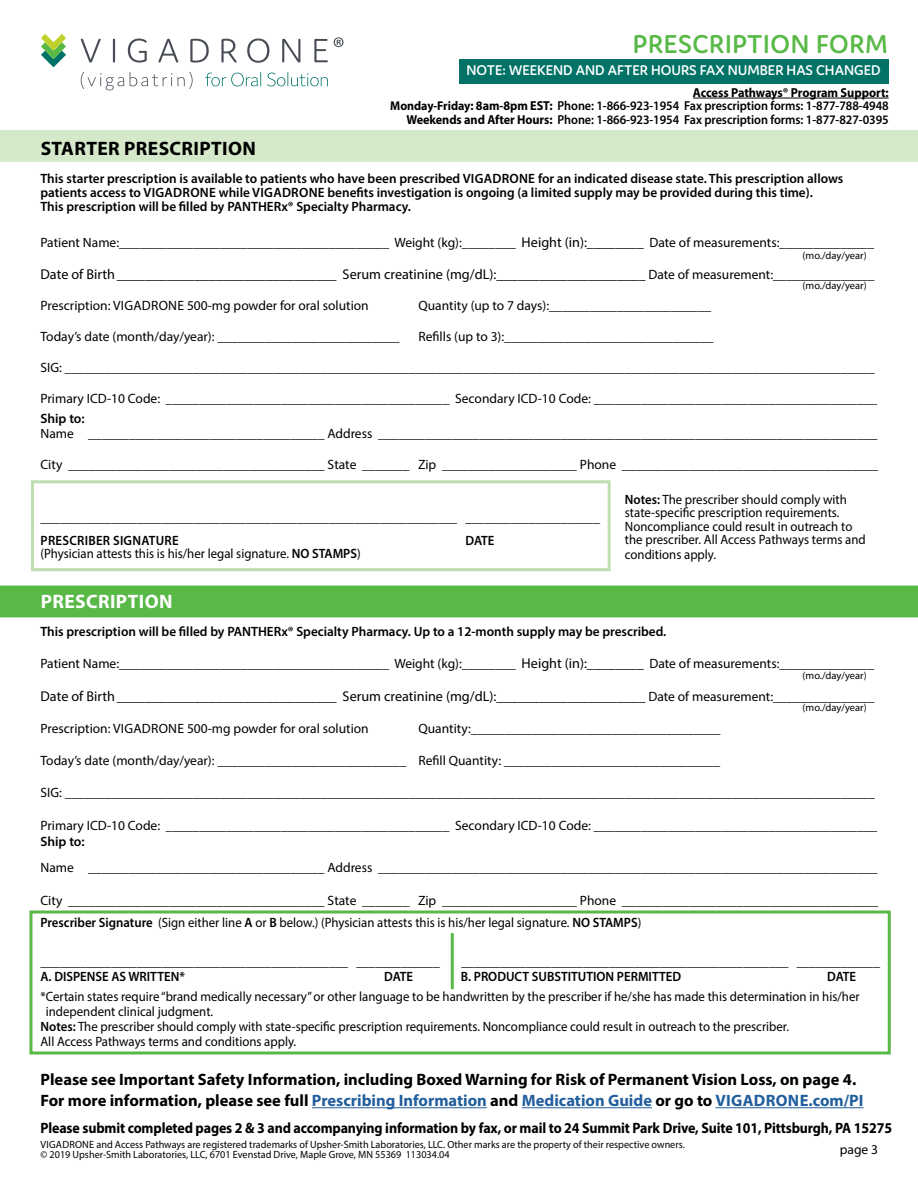
<style>
.page{position:relative;width:918px;height:1188px;background:#fff}
.page>*{position:absolute;margin:0;border:0;box-sizing:border-box;transform-origin:0 0}
.t1{font:600 27.6px "Domus";letter-spacing:.025em;color:#58b947}
.t2{font:700 19.5px "Myriad Pro";letter-spacing:.02em;color:#000}
.t3{font:700 19.5px "Myriad Pro";letter-spacing:.02em;color:#fff}
.t4{font:700 16.5px/21px "Myriad Pro";color:#000}
.t5{font:700 15px "Myriad Pro";letter-spacing:-.01em;color:#000;scale:.93 1}
.t6{font:600 15px "Domus";color:#fff}
.t7{font:14.25px "Myriad Pro";color:#000}
.t8{font:13.5px/22.5px "Myriad Pro";color:#000}
.t9{font:13.5px/13.6px "Myriad Pro";color:#000;scale:.95 1}
.t10{font:600 13.5px/14.2px "Myriad Pro";color:#000}
.t11{font:600 13.5px "Myriad Pro";color:#000;scale:.95 1}
.t12{font:600 13.5px "Myriad Pro";letter-spacing:.02em;color:#000;scale:.95 1}
.t13{font:600 13.05px/13.5px "Myriad Pro";letter-spacing:-.005em;color:#000;text-align:right;scale:.94 1}
.t14{font:10.5px/10.5px "Myriad Pro";color:#000}
.s1{font-weight:700}
.s2{font-weight:700;font-size:12.75px}
.s3{font-size:14.25px}
.s4{font-size:13.5px}
.s5{font-weight:600}
.s6{color:#215e9e}
</style>
<div class="page">
<svg style="left:41px;top:34px;width:25px;height:33px"></svg>
<svg style="left:81px;top:39px;width:20px;height:24px"></svg>
<hr style="left:113px;top:39px;width:2px;height:23px;background:#474c55">
<svg style="left:128px;top:39px;width:19px;height:24px"></svg>
<svg style="left:158px;top:39px;width:20px;height:23px"></svg>
<svg style="left:190px;top:39px;width:19px;height:24px"></svg>
<svg style="left:221px;top:39px;width:16px;height:23px"></svg>
<svg style="left:247px;top:39px;width:22px;height:24px"></svg>
<svg style="left:282px;top:39px;width:18px;height:23px"></svg>
<svg style="left:314px;top:39px;width:14px;height:23px"></svg>
<svg style="left:81px;top:72px;width:43px;height:18px"></svg>
<svg style="left:130px;top:72px;width:42px;height:14px"></svg>
<svg style="left:178px;top:72px;width:15px;height:17px"></svg>
<svg style="left:205px;top:72px;width:56px;height:14px"></svg>
<svg style="left:267px;top:72px;width:61px;height:14px"></svg>
<svg style="left:334px;top:37px;width:10px;height:10px"></svg>
<div style="left:0;top:130px;width:918px;height:32px;background:#d4e9ca"></div>
<div style="left:0;top:586px;width:918px;height:31px;background:#58b947"></div>
<hr style="left:312px;top:1107px;width:175px;height:1px;background:#215e9e">
<hr style="left:522px;top:1107px;width:130px;height:1px;background:#215e9e">
<hr style="left:715px;top:1107px;width:149px;height:1px;background:#215e9e">
<div style="left:31px;top:480px;width:580px;height:91px;border:3px solid #bddeae"></div>
<div style="left:29px;top:910px;width:862px;height:144px;border:3px solid #58b947"></div>
<hr style="left:451px;top:933px;width:3px;height:56px;background:#58b947">
<hr style="left:693px;top:98px;width:196px;height:1px;background:#000">
<div style="left:459px;top:59px;width:429px;height:24px;background:#007366"></div>
<h1 class="t1" style="left:633px;top:29px;width:257px">PRESCRIPTION FORM</h1>
<p class="t13" style="left:390px;top:85px;width:532px"><span class="s1">Access Pathways® Program Support:<br></span><span class="s2">Monday-Friday:</span> <span class="s1">8am-8pm EST:</span> Phone: 1-866-923-1954 Fax prescription forms: 1-877-788-4948<br><span class="s1">Weekends and After Hours:</span> Phone: 1-866-923-1954 Fax prescription forms: 1-877-827-0395</p>
<p class="t6" style="left:467px;top:62px;width:416px">NOTE: WEEKEND AND AFTER HOURS FAX NUMBER HAS CHANGED</p>
<h2 class="t2" style="left:41px;top:136px;width:217px">STARTER PRESCRIPTION</h2>
<p class="t10" style="left:40px;top:171px;width:804px">This starter prescription is available to patients who have been prescribed VIGADRONE for an indicated disease state. This prescription allows patients access to VIGADRONE while VIGADRONE benefits investigation is ongoing (a limited supply may be provided during this time).<br>This prescription will be filled by PANTHERx® Specialty Pharmacy.</p>
<p class="t8" style="left:40px;top:231px;width:835px">Patient Name:________________________________________ Weight (kg):________ <span class="s3">Height (in):________</span> Date of measurements:______________</p>
<p class="t7" style="left:40px;top:265px;width:835px">Date of Birth _______________________________ Serum creatinine (mg/dL):_____________________ <span class="s4">Date of measurement:_______________</span></p>
<p class="t8" style="left:41px;top:294px;width:330px">Prescription: VIGADRONE 500-mg powder for oral solution</p>
<p class="t8" style="left:419px;top:294px;width:294px">Quantity (up to 7 days):________________________</p>
<p class="t8" style="left:41px;top:325px;width:361px">Today’s date (month/day/year): ___________________________</p>
<p class="t8" style="left:419px;top:325px;width:297px">Refills (up to 3):_______________________________</p>
<p class="t8" style="left:41px;top:356px;width:836px">SIG: ________________________________________________________________________________________________________________________</p>
<p class="t8" style="left:41px;top:387px;width:838px">Primary ICD-10 Code: __________________________________________ Secondary ICD-10 Code: __________________________________________</p>
<p class="t10" style="left:41px;top:411px;width:46px">Ship to:</p>
<p class="t8" style="left:41px;top:422px;width:839px">Name ___________________________________ Address __________________________________________________________________________</p>
<p class="t8" style="left:41px;top:453px;width:839px">City ______________________________________ State _______ Zip ____________________ Phone ______________________________________</p>
<p class="t14" style="left:803px;top:250px;width:66px">(mo./day/year)</p>
<p class="t14" style="left:803px;top:280px;width:66px">(mo./day/year)</p>
<p class="t9" style="left:625px;top:492px;width:255px"><span class="s5">Notes:</span> The prescriber should comply with state-specific prescription requirements.<br>Noncompliance could result in outreach to the prescriber. All Access Pathways terms and conditions apply.</p>
<p class="t9" style="left:40px;top:511px;width:591px">_________________________________________________________________ _____________________</p>
<p class="t12" style="left:41px;top:532px;width:147px">PRESCRIBER SIGNATURE</p>
<p class="t11" style="left:466px;top:532px;width:32px">DATE</p>
<p class="t9" style="left:40px;top:547px;width:339px">(Physician attests this is his/her legal signature. <span class="s5">NO STAMPS</span>)</p>
<h2 class="t3" style="left:41px;top:588px;width:133px">PRESCRIPTION</h2>
<p class="t10" style="left:40px;top:624px;width:627px">This prescription will be filled by PANTHERx® Specialty Pharmacy. Up to a 12-month supply may be prescribed.</p>
<p class="t8" style="left:40px;top:652px;width:835px">Patient Name:________________________________________ Weight (kg):________ <span class="s3">Height (in):________</span> Date of measurements:______________</p>
<p class="t7" style="left:40px;top:687px;width:835px">Date of Birth _______________________________ Serum creatinine (mg/dL):_____________________ <span class="s4">Date of measurement:_______________</span></p>
<p class="t8" style="left:41px;top:717px;width:330px">Prescription: VIGADRONE 500-mg powder for oral solution</p>
<p class="t8" style="left:419px;top:717px;width:304px">Quantity:_____________________________________</p>
<p class="t8" style="left:41px;top:749px;width:681px">Today’s date (month/day/year): ____________________________ Refill Quantity: ________________________________</p>
<p class="t8" style="left:41px;top:781px;width:836px">SIG: ________________________________________________________________________________________________________________________</p>
<p class="t8" style="left:41px;top:814px;width:838px">Primary ICD-10 Code: __________________________________________ Secondary ICD-10 Code: __________________________________________</p>
<p class="t10" style="left:41px;top:834px;width:46px">Ship to:</p>
<p class="t8" style="left:41px;top:856px;width:839px">Name ___________________________________ Address __________________________________________________________________________</p>
<p class="t8" style="left:40px;top:889px;width:839px">City ______________________________________ State _______ Zip ____________________ Phone ______________________________________<br><span class="s5">Prescriber Signature</span> (Sign either line <span class="s5">A</span> or <span class="s5">B</span> below.) (Physician attests this is his/her legal signature. <span class="s5">NO STAMPS</span>)</p>
<p class="t9" style="left:40px;top:955px;width:422px">________________________________________________ _____________</p>
<p class="t9" style="left:462px;top:955px;width:442px">___________________________________________________ _____________</p>
<p class="t11" style="left:40px;top:968px;width:154px">A. DISPENSE AS WRITTEN*</p>
<p class="t11" style="left:384px;top:968px;width:32px">DATE</p>
<p class="t11" style="left:461px;top:968px;width:233px">B. PRODUCT SUBSTITUTION PERMITTED</p>
<p class="t11" style="left:827px;top:968px;width:32px">DATE</p>
<p class="t9" style="left:40px;top:989px;width:864px">*Certain states require “brand medically necessary” or other language to be handwritten by the prescriber if he/she has made this determination in his/her</p>
<p class="t9" style="left:46px;top:1004px;width:178px">independent clinical judgment.</p>
<p class="t9" style="left:40px;top:1019px;width:790px"><span class="s5">Notes:</span> The prescriber should comply with state-specific prescription requirements. Noncompliance could result in outreach to the prescriber.</p>
<p class="t9" style="left:40px;top:1034px;width:271px">All Access Pathways terms and conditions apply.</p>
<p class="t14" style="left:803px;top:670px;width:66px">(mo./day/year)</p>
<p class="t14" style="left:803px;top:702px;width:66px">(mo./day/year)</p>
<p class="t4" style="left:40px;top:1069px;width:825px">Please see Important Safety Information, including Boxed Warning for Risk of Permanent Vision Loss, on page 4.<br>For more information, please see full <span class="s6">Prescribing Information</span> and <span class="s6">Medication Guide</span> or go to <span class="s6">VIGADRONE.com/PI</span></p>
<p class="t5" style="left:40px;top:1118px;width:917px">Please submit completed pages 2 &amp; 3 and accompanying information by fax, or mail to 24 Summit Park Drive, Suite 101, Pittsburgh, PA 15275</p>
<p class="t14" style="left:40px;top:1139px;width:646px">VIGADRONE and Access Pathways are registered trademarks of Upsher-Smith Laboratories, LLC. Other marks are the property of their respective owners. © 2019 Upsher-Smith Laboratories, LLC, 6701 Evenstad Drive, Maple Grove, MN 55369 113034.04</p>
<p class="t8" style="left:840px;top:1138px;width:40px">page 3</p>
</div>
